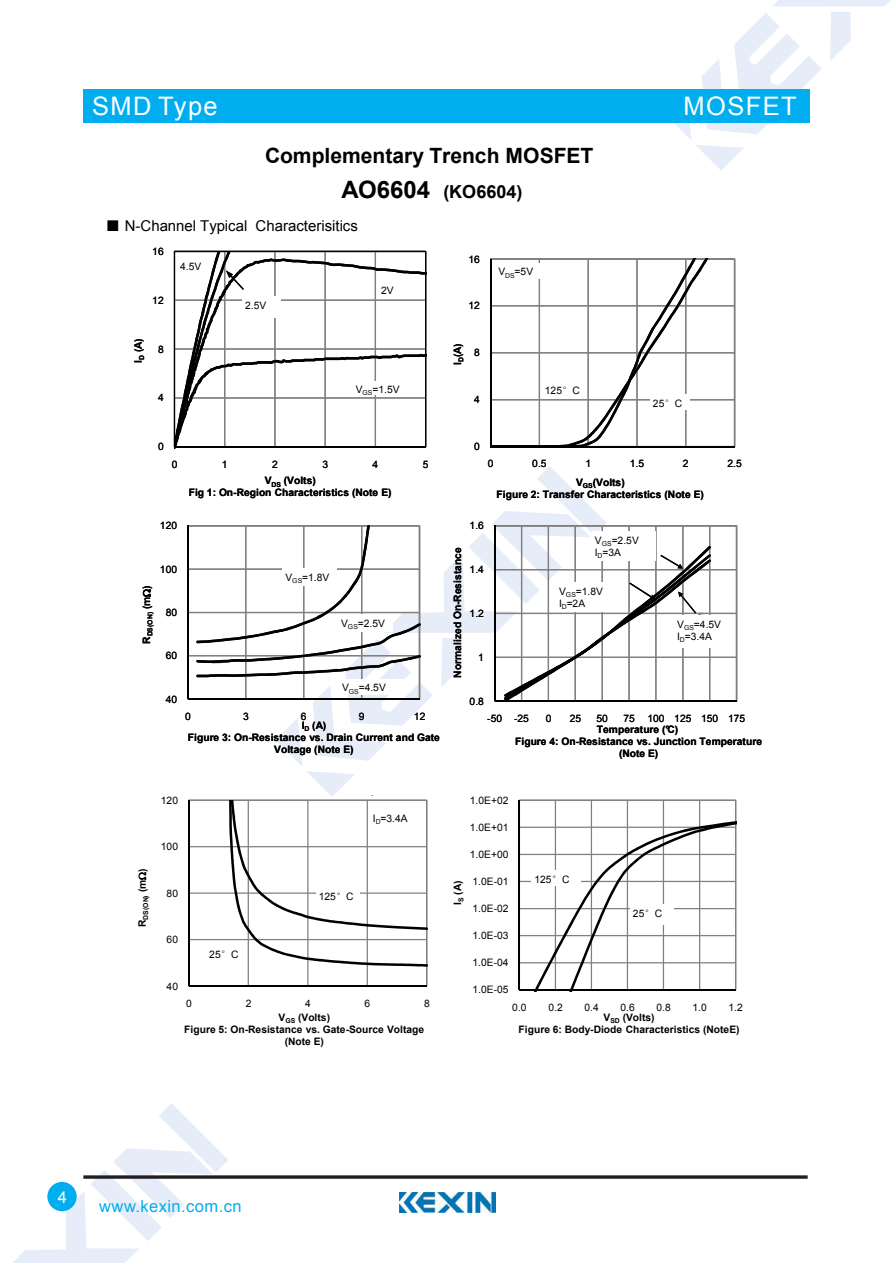
<style>
.page{position:relative;width:893px;height:1263px;background:#fff}
.page>*{position:absolute;margin:0;border:0;box-sizing:border-box;transform-origin:0 0}
.t1{font:25.5px "Arial";letter-spacing:.055em;color:#fff}
.t2{font:700 21px "Arial";color:#000}
.t3{font:700 18px "Arial";letter-spacing:.005em;color:#000}
.t4{font:16.5px "Arial";letter-spacing:.025em;color:#00adef}
.t5{font:16.5px "Arial";color:#fff}
.t6{font:15px "Arial";color:#000}
.t7{font:12.9px/16.2px "Arial";color:#000}
.t8{font:700 10.2px/11.9px "Arial";letter-spacing:.005em;color:#000;text-align:center}
.t9{font:10.2px/11.9px "Arial";letter-spacing:.005em;color:#000}
.t10{font:9px "Arial";color:#231815}
.t11{font:700 6.9px "Arial";color:#000}
.s1{font-size:24px}
.s2{font-family:"Sim Sun"}
.s3{font-family:"TT64 E9 BFA0 t CID Win Char Set FFFF H"}
</style>
<div class="page">
<svg style="left:674px;top:0;width:216px;height:170px"></svg>
<svg style="left:13px;top:1103px;width:215px;height:160px"></svg>
<div style="left:83px;top:89px;width:726px;height:34px;background:#00adef"></div>
<svg style="left:83px;top:1175px;width:725px;height:4px;background:#433f40"></svg>
<div style="left:47px;top:1182px;width:30px;height:29px;background:#00adef;border-radius:50%"></div>
<img style="left:400px;top:1193px;width:95px;height:20px">
<svg style="left:490px;top:259px;width:246px;height:189px"></svg>
<svg style="left:187px;top:466px;width:550px;height:525px"></svg>
<div style="left:650px;top:394px;width:40px;height:16px;background:#fff"></div>
<div style="left:542px;top:381px;width:42px;height:14px;background:#fff"></div>
<div style="left:495px;top:263px;width:48px;height:16px;background:#fff"></div>
<div style="left:338px;top:614px;width:55px;height:18px;background:#fff"></div>
<div style="left:339px;top:679px;width:65px;height:15px;background:#fff"></div>
<div style="left:370px;top:810px;width:47px;height:17px;background:#fff"></div>
<div style="left:206px;top:945px;width:38px;height:13px;background:#fff"></div>
<div style="left:316px;top:887px;width:43px;height:15px;background:#fff"></div>
<svg style="left:174px;top:251px;width:253px;height:197px"></svg>
<div style="left:283px;top:569px;width:54px;height:17px;background:#fff"></div>
<h1 class="t1" style="left:92px;top:89px;width:127px">SMD Type</h1>
<h2 class="t2" style="left:265px;top:142px;width:330px">Complementary Trench MOSFET</h2>
<h3 class="t3" style="left:341px;top:180px;width:183px"><span class="s1">AO6604</span> (KO6604)</h3>
<h3 class="t6" style="left:106px;top:216px;width:254px"><span class="s2">■</span> N-Channel Typical Characterisitics</h3>
<p class="t9" style="left:152px;top:246px;width:13px">16</p>
<p class="t9" style="left:152px;top:295px;width:13px">12</p>
<p class="t8" style="left:133px;top:363px;width:26px;rotate:-90deg">I<sub>D</sub> (A)</p>
<p class="t9" style="left:158px;top:343px;width:7px">8</p>
<p class="t9" style="left:158px;top:392px;width:7px">4</p>
<p class="t9" style="left:158px;top:441px;width:7px">0</p>
<p class="t9" style="left:180px;top:261px;width:23px">4.5V</p>
<p class="t9" style="left:245px;top:300px;width:23px">2.5V</p>
<p class="t9" style="left:381px;top:284px;width:14px">2V</p>
<p class="t9" style="left:356px;top:384px;width:45px">V<sub>GS</sub>=1.5V</p>
<p class="t9" style="left:468px;top:253px;width:13px">16</p>
<p class="t9" style="left:468px;top:300px;width:13px">12</p>
<p class="t8" style="left:452px;top:365px;width:23px;rotate:-90deg">I<sub>D</sub>(A)</p>
<p class="t9" style="left:474px;top:347px;width:7px">8</p>
<p class="t9" style="left:474px;top:394px;width:7px">4</p>
<p class="t9" style="left:474px;top:441px;width:7px">0</p>
<p class="t9" style="left:498px;top:266px;width:36px">V<sub>DS</sub>=5V</p>
<p class="t9" style="left:545px;top:385px;width:36px">125<span class="s3">°</span>C</p>
<h1 class="t1" style="left:684px;top:89px;width:115px">MOSFET</h1>
<p class="t9" style="left:653px;top:398px;width:31px">25<span class="s3">°</span>C</p>
<p class="t9" style="left:172px;top:458px;width:7px">0</p>
<p class="t9" style="left:222px;top:458px;width:7px">1</p>
<p class="t9" style="left:272px;top:458px;width:7px">2</p>
<p class="t9" style="left:322px;top:458px;width:7px">3</p>
<p class="t9" style="left:372px;top:458px;width:7px">4</p>
<p class="t9" style="left:423px;top:458px;width:7px">5</p>
<p class="t9" style="left:488px;top:458px;width:7px">0</p>
<p class="t9" style="left:532px;top:458px;width:16px">0.5</p>
<p class="t9" style="left:585px;top:458px;width:7px">1</p>
<p class="t9" style="left:630px;top:458px;width:16px">1.5</p>
<p class="t9" style="left:683px;top:458px;width:7px">2</p>
<p class="t9" style="left:727px;top:458px;width:16px">2.5</p>
<p class="t8" style="left:189px;top:475px;width:204px">V<sub>DS</sub> (Volts)<br>Fig 1: On-Region Characteristics (Note E)</p>
<p class="t8" style="left:497px;top:477px;width:209px">V<sub>GS</sub>(Volts)<br>Figure 2: Transfer Characteristics (Note E)</p>
<p class="t9" style="left:160px;top:520px;width:19px">120</p>
<p class="t9" style="left:470px;top:520px;width:16px">1.6</p>
<p class="t9" style="left:160px;top:563px;width:19px">100</p>
<p class="t11" style="left:145px;top:644px;width:60px;rotate:-90deg"><sup>R</sup>DS(ON) <sup>(m</sup> <sup>)</sup></p>
<p class="t9" style="left:166px;top:607px;width:13px">80</p>
<p class="t9" style="left:166px;top:650px;width:13px">60</p>
<p class="t9" style="left:285px;top:572px;width:45px">V<sub>GS</sub>=1.8V</p>
<p class="t9" style="left:341px;top:617px;width:45px">V<sub>GS</sub>=2.5V</p>
<p class="t8" style="left:452px;top:678px;width:132px;rotate:-90deg">Normalized On-Resistance</p>
<p class="t9" style="left:470px;top:564px;width:16px">1.4</p>
<p class="t9" style="left:470px;top:608px;width:16px">1.2</p>
<p class="t9" style="left:478px;top:651px;width:7px">1</p>
<p class="t9" style="left:595px;top:534px;width:45px">V<sub>GS</sub>=2.5V<br>I<sub>D</sub>=3A</p>
<p class="t9" style="left:559px;top:585px;width:45px">V<sub>GS</sub>=1.8V<br>I<sub>D</sub>=2A</p>
<p class="t7" style="left:698px;top:609px;width:9px">5<br>2</p>
<p class="t9" style="left:677px;top:619px;width:45px">V<sub>GS</sub>=4.5V<br>I<sub>D</sub>=3.4A</p>
<p class="t9" style="left:166px;top:693px;width:13px">40</p>
<p class="t9" style="left:342px;top:682px;width:45px">V<sub>GS</sub>=4.5V</p>
<p class="t9" style="left:470px;top:695px;width:16px">0.8</p>
<p class="t9" style="left:185px;top:711px;width:7px">0</p>
<p class="t9" style="left:243px;top:711px;width:7px">3</p>
<p class="t9" style="left:301px;top:711px;width:7px">6</p>
<p class="t9" style="left:359px;top:711px;width:7px">9</p>
<p class="t9" style="left:414px;top:711px;width:13px">12</p>
<p class="t8" style="left:188px;top:720px;width:254px">I<sub>D</sub> (A)<br>Figure 3: On-Resistance vs. Drain Current and Gate<br>Voltage (Note E)</p>
<p class="t9" style="left:487px;top:712px;width:43px">-50 -25</p>
<p class="t9" style="left:546px;top:712px;width:7px">0</p>
<p class="t9" style="left:570px;top:712px;width:13px">25</p>
<p class="t9" style="left:596px;top:712px;width:13px">50</p>
<p class="t9" style="left:623px;top:712px;width:123px">75 100 125 150 175</p>
<p class="t8" style="left:515px;top:724px;width:248px">Temperature (°C)<br>Figure 4: On-Resistance vs. Junction Temperature (Note E)</p>
<p class="t11" style="left:141px;top:927px;width:60px;rotate:-90deg"><sup>R</sup>DS(ON) <sup>(m</sup> <sup>)</sup></p>
<p class="t9" style="left:161px;top:795px;width:19px">120</p>
<p class="t9" style="left:161px;top:841px;width:19px">100</p>
<p class="t10" style="left:371px;top:787px;width:4px">.</p>
<p class="t9" style="left:373px;top:813px;width:36px">I<sub>D</sub>=3.4A</p>
<p class="t9" style="left:167px;top:887px;width:13px">80</p>
<p class="t9" style="left:319px;top:891px;width:36px">125<span class="s3">°</span>C</p>
<p class="t9" style="left:167px;top:934px;width:13px">60</p>
<p class="t9" style="left:209px;top:948px;width:31px">25<span class="s3">°</span>C</p>
<p class="t9" style="left:167px;top:980px;width:13px">40</p>
<p class="t9" style="left:186px;top:997px;width:7px">0</p>
<p class="t9" style="left:246px;top:997px;width:7px">2</p>
<p class="t9" style="left:305px;top:997px;width:7px">4</p>
<p class="t9" style="left:364px;top:997px;width:7px">6</p>
<p class="t9" style="left:424px;top:997px;width:7px">8</p>
<p class="t8" style="left:184px;top:1012px;width:241px">V<sub>GS</sub> (Volts)<br>Figure 5: On-Resistance vs. Gate-Source Voltage (Note E)</p>
<p class="t9" style="left:470px;top:795px;width:40px">1.0E+02</p>
<p class="t9" style="left:470px;top:822px;width:40px">1.0E+01</p>
<p class="t9" style="left:470px;top:849px;width:40px">1.0E+00</p>
<p class="t8" style="left:452px;top:905px;width:25px;rotate:-90deg">I<sub>S</sub> (A)</p>
<p class="t9" style="left:472px;top:876px;width:38px">1.0E-01</p>
<p class="t9" style="left:472px;top:903px;width:38px">1.0E-02</p>
<p class="t9" style="left:472px;top:930px;width:38px">1.0E-03</p>
<p class="t9" style="left:472px;top:957px;width:38px">1.0E-04</p>
<p class="t9" style="left:472px;top:984px;width:38px">1.0E-05</p>
<p class="t9" style="left:534px;top:874px;width:36px">125<span class="s3">°</span>C</p>
<p class="t9" style="left:633px;top:908px;width:31px">25<span class="s3">°</span>C</p>
<p class="t9" style="left:512px;top:1001px;width:16px">0.0</p>
<p class="t9" style="left:548px;top:1001px;width:16px">0.2</p>
<p class="t9" style="left:584px;top:1001px;width:16px">0.4</p>
<p class="t9" style="left:620px;top:1001px;width:16px">0.6</p>
<p class="t9" style="left:656px;top:1001px;width:16px">0.8</p>
<p class="t9" style="left:692px;top:1001px;width:16px">1.0</p>
<p class="t9" style="left:728px;top:1001px;width:16px">1.2</p>
<p class="t8" style="left:519px;top:1012px;width:222px">V<sub>SD</sub> (Volts)<br>Figure 6: Body-Diode Characteristics (NoteE)</p>
<h3 class="t5" style="left:58px;top:1186px;width:11px">4</h3>
<h3 class="t4" style="left:99px;top:1196px;width:144px">www.kexin.com.cn</h3>
</div>
